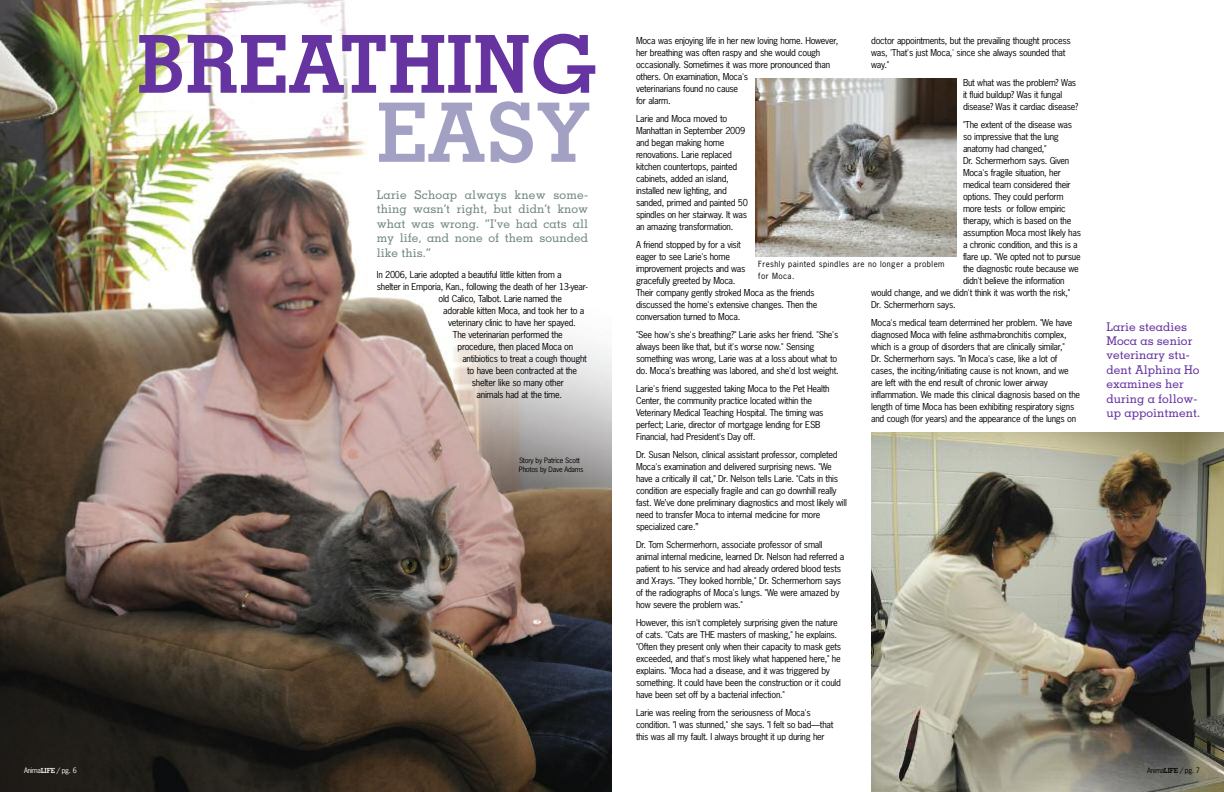
<style>
.page{position:relative;width:1224px;height:792px;background:#fff}
.page>*{position:absolute;margin:0;border:0;box-sizing:border-box;transform-origin:0 0}
.t1{font:700 82px "Memphis LT Std";color:#a2a1c4}
.t2{font:700 80px "Memphis LT Std";color:#6634a1}
.t3{font:500 12px/14.4px "Memphis LT Std";color:#728980;text-align:justify}
.t4{font:500 12px/14.4px "Memphis LT Std";color:#6634a1}
.t5{font:9px/12px "News Gothic Std";letter-spacing:-.03em;color:#000}
.t6{font:8px/12px "News Gothic Std";letter-spacing:.06em;color:#000}
.t7{font:7px/9px "News Gothic Std";letter-spacing:-.03em;color:#000}
.t8{font:7px "News Gothic Std";letter-spacing:-.03em;color:#fff}
.s1{font-family:"Memphis LT Std";font-weight:700}
</style>
<div class="page">
<img style="left:871px;top:432px;width:353px;height:360px">
<img style="left:0;top:0;width:612px;height:792px">
<img style="left:756px;top:78px;width:200px;height:179px">
<p class="t8" style="left:24px;top:767px;width:54px">Anima<span class="s1">LIFE</span> / pg. 6</p>
<h2 class="t2" style="left:137px;top:35px;width:462px">BREATHING</h2>
<h1 class="t1" style="left:377px;top:103px;width:216px">EASY</h1>
<h3 class="t3" style="left:377px;top:189px;width:213px">Larie Schoap always knew some&shy;thing wasn’t right, but didn’t know what was wrong. “I’ve had cats all my life, and none of them sounded like this.”</h3>
<p class="t5" style="left:377px;top:268px;width:186px">In 2006, Larie adopted a beautiful little kitten from a</p>
<p class="t5" style="left:377px;top:280px;width:212px">shelter in Emporia, Kan., following the death of her 13-year-</p>
<p class="t5" style="left:439px;top:292px;width:125px">old Calico, Talbot. Larie named the</p>
<p class="t5" style="left:443px;top:304px;width:143px">adorable kitten Moca, and took her to a</p>
<p class="t5" style="left:448px;top:316px;width:129px">veterinary clinic to have her spayed.</p>
<p class="t5" style="left:453px;top:328px;width:112px">The veterinarian performed the</p>
<p class="t5" style="left:458px;top:340px;width:117px">procedure, then placed Moca on</p>
<p class="t5" style="left:462px;top:352px;width:126px">antibiotics to treat a cough thought</p>
<p class="t5" style="left:467px;top:364px;width:111px">to have been contracted at the</p>
<p class="t5" style="left:472px;top:376px;width:94px">shelter like so many other</p>
<p class="t5" style="left:477px;top:388px;width:87px">animals had at the time.</p>
<p class="t7" style="left:519px;top:456px;width:66px">Story by Patrice Scott<br>Photos by Dave Adams</p>
<p class="t5" style="left:636px;top:35px;width:204px">Moca was enjoying life in her new loving home. However, her breathing was often raspy and she would cough occasionally. Sometimes it was more pronounced than others. On examination, Moca's<br>veterinarians found no cause<br>for alarm.</p>
<p class="t5" style="left:636px;top:113px;width:113px">Larie and Moca moved to<br>Manhattan in September 2009 and began making home renovations. Larie replaced kitchen countertops, painted cabinets, added an island, installed new lighting, and sanded, primed and painted 50 spindles on her stairway. It was an amazing transformation.</p>
<p class="t5" style="left:636px;top:239px;width:183px">A friend stopped by for a visit<br>eager to see Larie's home<br>improvement projects and was<br>gracefully greeted by Moca.<br>Their company gently stroked Moca as the friends discussed the home's extensive changes. Then the conversation turned to Moca.</p>
<p class="t5" style="left:636px;top:329px;width:204px">"See how's she's breathing?" Larie asks her friend. "She's always been like that, but it's worse now." Sensing something was wrong, Larie was at a loss about what to do. Moca's breathing was labored, and she'd lost weight.</p>
<p class="t5" style="left:636px;top:383px;width:195px">Larie's friend suggested taking Moca to the Pet Health Center, the community practice located within the Veterinary Medical Teaching Hospital. The timing was perfect; Larie, director of mortgage lending for ESB Financial, had President's Day off.</p>
<p class="t5" style="left:636px;top:449px;width:212px">Dr. Susan Nelson, clinical assistant professor, completed Moca's examination and delivered surprising news. "We have a critically ill cat," Dr. Nelson tells Larie. "Cats in this condition are especially fragile and can go downhill really fast. We’ve done preliminary diagnostics and most likely will need to transfer Moca to internal medicine for more specialized care.”</p>
<p class="t5" style="left:636px;top:539px;width:210px">Dr. Tom Schermerhorn, associate professor of small animal internal medicine, learned Dr. Nelson had referred a patient to his service and had already ordered blood tests and X-rays. "They looked horrible," Dr. Schermerhorn says of the radiographs of Moca's lungs. "We were amazed by how severe the problem was."</p>
<p class="t5" style="left:636px;top:617px;width:207px">However, this isn't completely surprising given the nature of cats. "Cats are THE masters of masking," he explains. "Often they present only when their capacity to mask gets exceeded, and that's most likely what happened here," he explains. "Moca had a disease, and it was triggered by something. It could have been the construction or it could have been set off by a bacterial infection."</p>
<p class="t5" style="left:636px;top:707px;width:199px">Larie was reeling from the seriousness of Moca's condition. "I was stunned," she says. "I felt so bad—that this was all my fault. I always brought it up during her</p>
<p class="t5" style="left:871px;top:35px;width:201px">doctor appointments, but the prevailing thought process was, 'That's just Moca,' since she always sounded that way."</p>
<p class="t5" style="left:963px;top:77px;width:117px">But what was the problem? Was it fluid buildup? Was it fungal disease? Was it cardiac disease?</p>
<p class="t5" style="left:963px;top:119px;width:111px">"The extent of the disease was</p>
<p class="t5" style="left:963px;top:131px;width:97px">so impressive that the lung</p>
<p class="t5" style="left:963px;top:143px;width:85px">anatomy had changed,"</p>
<p class="t5" style="left:963px;top:155px;width:108px">Dr. Schermerhorn says. Given</p>
<p class="t5" style="left:963px;top:167px;width:99px">Moca's fragile situation, her</p>
<p class="t5" style="left:963px;top:179px;width:109px">medical team considered their</p>
<p class="t5" style="left:963px;top:191px;width:102px">options. They could perform</p>
<p class="t5" style="left:963px;top:203px;width:104px">more tests or follow empiric</p>
<p class="t5" style="left:963px;top:215px;width:110px">therapy, which is based on the</p>
<p class="t5" style="left:963px;top:227px;width:120px">assumption Moca most likely has</p>
<p class="t5" style="left:963px;top:239px;width:116px">a chronic condition, and this is a</p>
<p class="t5" style="left:963px;top:251px;width:119px">flare up. "We opted not to pursue</p>
<p class="t5" style="left:963px;top:263px;width:117px">the diagnostic route because we</p>
<p class="t5" style="left:963px;top:275px;width:103px">didn't believe the information</p>
<p class="t5" style="left:871px;top:287px;width:201px">would change, and we didn't think it was worth the risk,"</p>
<p class="t5" style="left:871px;top:299px;width:86px">Dr. Schermerhorn says.</p>
<p class="t5" style="left:871px;top:317px;width:210px">Moca's medical team determined her problem. "We have diagnosed Moca with feline asthma-bronchitis complex, which is a group of disorders that are clinically similar,"<br>Dr. Schermerhorn says. "In Moca's case, like a lot of cases, the inciting/initiating cause is not known, and we are left with the end result of chronic lower airway inflammation. We made this clinical diagnosis based on the length of time Moca has been exhibiting respiratory signs and cough (for years) and the appearance of the lungs on</p>
<p class="t6" style="left:758px;top:258px;width:188px">Freshly painted spindles are no longer a problem for Moca.</p>
<h3 class="t4" style="left:1106px;top:320px;width:95px">Larie steadies<br>Moca as senior veterinary stu&shy;dent Alphina Ho examines her during a follow&shy;up appointment.</h3>
<p class="t7" style="left:1147px;top:767px;width:54px">Anima<span class="s1">LIFE</span> / pg. 7</p>
</div>
